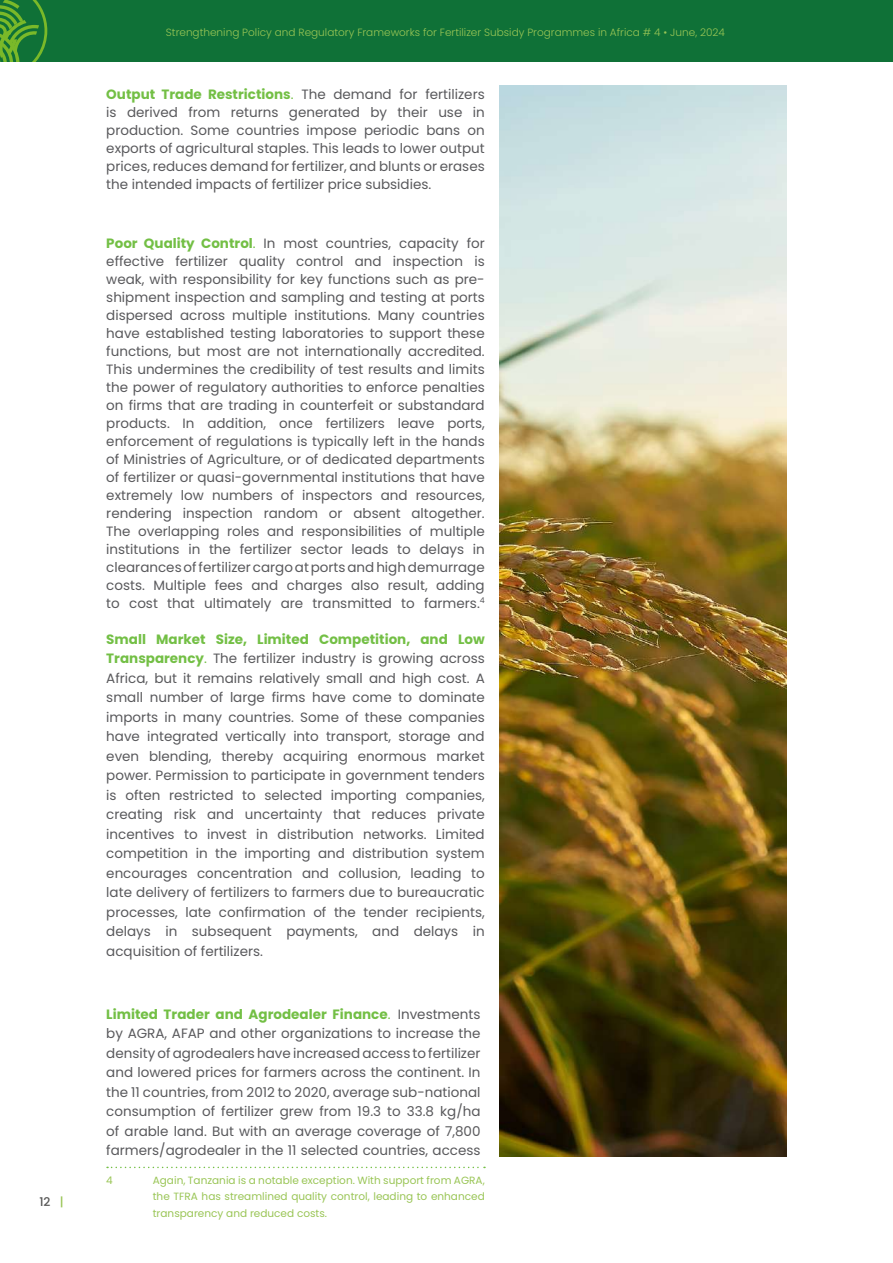
<style>
.page{position:relative;width:893px;height:1263px;background:#fff}
.page>*{position:absolute;margin:0;border:0;box-sizing:border-box;transform-origin:0 0}
.t1{font:13.5px/18px "Poppins";color:#59595c;text-align:justify}
.t2{font:500 12px "Poppins";color:#575756}
.t3{font:10.5px/16.5px "Poppins";color:#99c555;text-align:justify}
.t4{font:300 10.5px "Poppins";color:#99c555}
.s1{color:#99c555}
.s2{font-weight:700;color:#73bf45}
.s3{color:#73bf45}
</style>
<div class="page">
<div style="left:0;top:0;width:893px;height:62px;background:#0f7137"></div>
<svg style="left:0;top:0;width:47px;height:62px"></svg>
<svg style="left:107px;top:1167px;width:378px;height:1px"></svg>
<img style="left:500px;top:85px;width:287px;height:1072px">
<p class="t2" style="left:39px;top:1195px;width:26px">12 <span class="s1">|</span></p>
<p class="t4" style="left:166px;top:27px;width:560px">Strengthening Policy and Regulatory Frameworks for Fertilizer Subsidy Programmes in Africa # 4 • June, 2024</p>
<p class="t1" style="left:106px;top:86px;width:380px"><span class="s2">Output Trade Restrictions</span><span class="s3">.</span> The demand for fertilizers is derived from returns generated by their use in production. Some countries impose periodic bans on exports of agricultural staples. This leads to lower output prices, reduces demand for fertilizer, and blunts or erases the intended impacts of fertilizer price subsidies.</p>
<p class="t1" style="left:106px;top:234px;width:380px"><span class="s2">Poor Quality Control</span><span class="s3">.</span> In most countries, capacity for effective fertilizer quality control and inspection is weak, with responsibility for key functions such as pre&shy;shipment inspection and sampling and testing at ports dispersed across multiple institutions. Many countries have established testing laboratories to support these functions, but most are not internationally accredited.<br>This undermines the credibility of test results and limits the power of regulatory authorities to enforce penalties on firms that are trading in counterfeit or substandard products. In addition, once fertilizers leave ports, enforcement of regulations is typically left in the hands of Ministries of Agriculture, or of dedicated departments of fertilizer or quasi-governmental institutions that have extremely low numbers of inspectors and resources, rendering inspection random or absent altogether.<br>The overlapping roles and responsibilities of multiple institutions in the fertilizer sector leads to delays in clearances of fertilizer cargo at ports and high demurrage costs. Multiple fees and charges also result, adding to cost that ultimately are transmitted to farmers.<sup>4</sup></p>
<p class="t1" style="left:106px;top:629px;width:380px;line-height:19.5px"><span class="s2">Small Market Size, Limited Competition, and Low Transparency</span><span class="s3">.</span> The fertilizer industry is growing across Africa, but it remains relatively small and high cost. A small number of large firms have come to dominate imports in many countries. Some of these companies have integrated vertically into transport, storage and even blending, thereby acquiring enormous market power. Permission to participate in government tenders is often restricted to selected importing companies, creating risk and uncertainty that reduces private incentives to invest in distribution networks. Limited competition in the importing and distribution system encourages concentration and collusion, leading to late delivery of fertilizers to farmers due to bureaucratic processes, late confirmation of the tender recipients, delays in subsequent payments, and delays in acquisition of fertilizers.</p>
<p class="t1" style="left:106px;top:1004px;width:376px;line-height:19.5px"><span class="s2">Limited Trader and Agrodealer Finance</span><span class="s3">.</span> Investments by AGRA, AFAP and other organizations to increase the density of agrodealers have increased access to fertilizer and lowered prices for farmers across the continent. In the 11 countries, from 2012 to 2020, average sub-national consumption of fertilizer grew from 19.3 to 33.8 kg/ha of arable land. But with an average coverage of 7,800 farmers/agrodealer in the 11 selected countries, access</p>
<p class="t3" style="left:106px;top:1172px;width:8px">4</p>
<p class="t3" style="left:153px;top:1172px;width:333px">Again, Tanzania is a notable exception. With support from AGRA, the TFRA has streamlined quality control, leading to enhanced transparency and reduced costs.</p>
</div>
